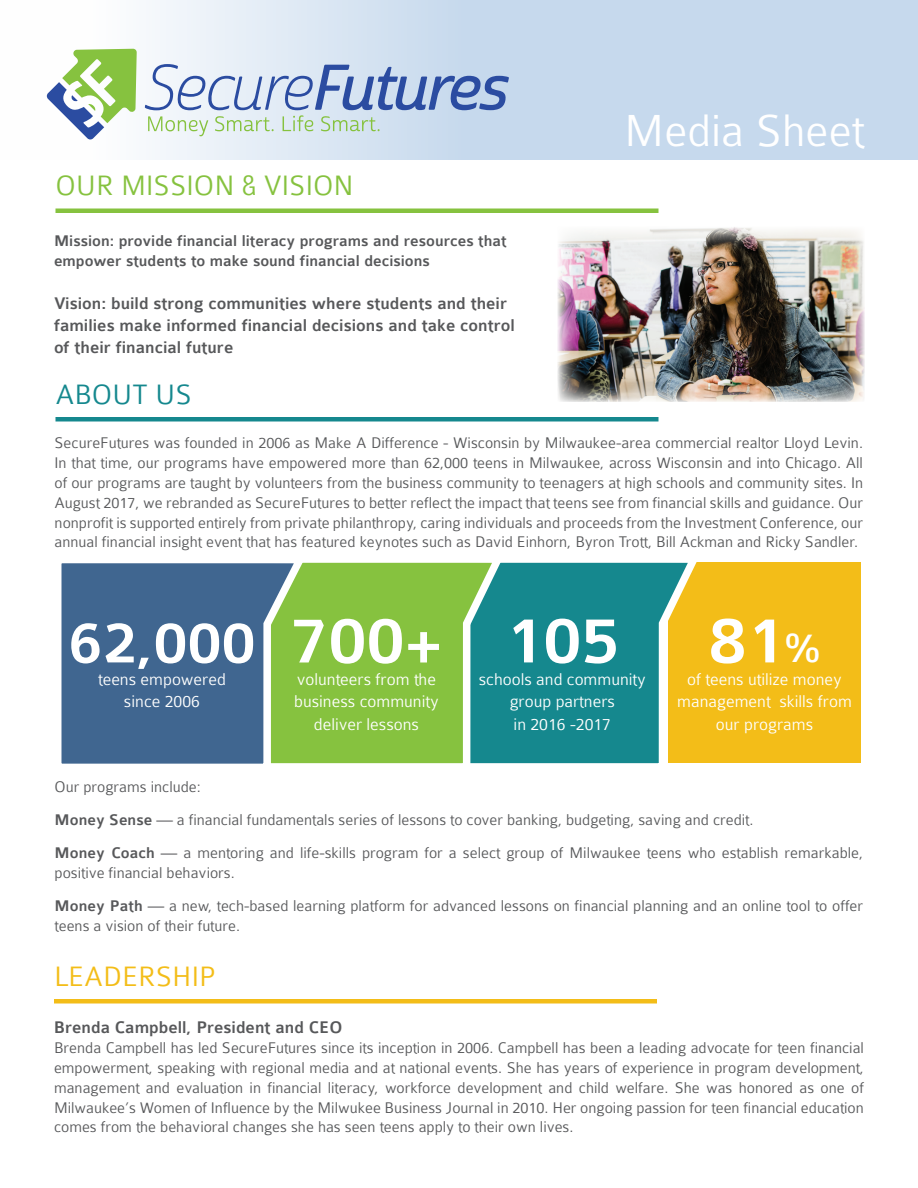
<style>
.page{position:relative;width:918px;height:1188px;background:#fff}
.page>*{position:absolute;margin:0;border:0;box-sizing:border-box;transform-origin:0 0}
.t1{font:500 70.5px "Colaborate";color:#fff}
.t2{font:500 63px "Colaborate";color:#fff}
.t3{font:300 48px "Colaborate";color:#fff}
.t4{font:300 30px "Colaborate";color:#86c23f}
.t5{font:300 30px "Colaborate";color:#f3bd18}
.t6{font:300 30px "Colaborate";color:#15888e}
.t7{font:300 18px/22.5px "Colaborate";color:#fff;text-align:center}
.t8{font:500 18px/21.6px "Colaborate";color:#57585a}
.t9{font:300 16.5px/19.8px "Colaborate";color:#57585a;text-align:justify}
.t10{font:500 16.5px/19.8px "Colaborate";color:#57585a}
.s1{font-size:43.5px}
.s2{font-weight:500}
</style>
<div class="page">
<img style="left:558px;top:227px;width:307px;height:175px">
<div style="left:668px;top:563px;width:193px;height:200px;background:#f3bd18"></div>
<svg style="left:120px;top:0;width:798px;height:160px;background:#cddeef"></svg>
<div style="left:54px;top:999px;width:603px;height:5px;background:#f3bd18"></div>
<div style="left:56px;top:208px;width:602px;height:5px;background:#86c23f"></div>
<div style="left:56px;top:417px;width:602px;height:5px;background:#15888e"></div>
<svg style="left:510px;top:562px;width:196px;height:202px"></svg>
<svg style="left:312px;top:562px;width:198px;height:202px;background:#7abc55"></svg>
<svg style="left:61px;top:562px;width:251px;height:202px;background:#517988"></svg>
<svg style="left:145px;top:64px;width:364px;height:72px;background:#bacbe0"></svg>
<svg style="left:46px;top:49px;width:91px;height:91px"></svg>
<h3 class="t4" style="left:56px;top:170px;width:300px">OUR MISSION &amp; VISION</h3>
<p class="t10" style="left:54px;top:232px;width:454px">Mission: provide financial literacy programs and resources that empower students to make sound financial decisions</p>
<p class="t8" style="left:54px;top:293px;width:462px">Vision: build strong communities where students and their families make informed financial decisions and take control of their financial future</p>
<h3 class="t6" style="left:56px;top:379px;width:138px">ABOUT US</h3>
<h3 class="t3" style="left:624px;top:106px;width:241px">Media Sheet</h3>
<p class="t9" style="left:55px;top:433px;width:810px">SecureFutures was founded in 2006 as Make A Difference - Wisconsin by Milwaukee-area commercial realtor Lloyd Levin.<br>In that time, our programs have empowered more than 62,000 teens in Milwaukee, across Wisconsin and into Chicago. All of our programs are taught by volunteers from the business community to teenagers at high schools and community sites. In August 2017, we rebranded as SecureFutures to better reflect the impact that teens see from financial skills and guidance. Our nonprofit is supported entirely from private philanthropy, caring individuals and proceeds from the Investment Conference, our annual financial insight event that has featured keynotes such as David Einhorn, Byron Trott, Bill Ackman and Ricky Sandler.</p>
<h2 class="t2" style="left:68px;top:610px;width:189px">62,000</h2>
<p class="t7" style="left:98px;top:668px;width:129px">teens empowered since 2006</p>
<h1 class="t1" style="left:290px;top:604px;width:154px">700+</h1>
<p class="t7" style="left:294px;top:668px;width:146px">volunteers from the business community deliver lessons</p>
<h1 class="t1" style="left:505px;top:604px;width:116px">105</h1>
<p class="t7" style="left:479px;top:668px;width:169px">schools and community group partners<br>in 2016 -2017</p>
<h1 class="t1" style="left:708px;top:604px;width:114px">81<span class="s1">%</span></h1>
<p class="t7" style="left:677px;top:668px;width:176px">of teens utilize money management skills from our programs</p>
<p class="t9" style="left:55px;top:770px;width:810px;line-height:33.3px;text-align:left">Our programs include:<br><span class="s2">Money Sense</span> — a financial fundamentals series of lessons to cover banking, budgeting, saving and credit.<br><span class="s2">Money Coach</span> — a mentoring and life-skills program for a select group of Milwaukee teens who establish remarkable,</p>
<p class="t9" style="left:55px;top:856px;width:810px;line-height:33.3px">positive financial behaviors.<br><span class="s2">Money Path</span> — a new, tech-based learning platform for advanced lessons on financial planning and an online tool to offer</p>
<p class="t9" style="left:55px;top:916px;width:187px">teens a vision of their future.</p>
<h3 class="t5" style="left:54px;top:961px;width:163px">LEADERSHIP</h3>
<p class="t8" style="left:54px;top:1017px;width:290px">Brenda Campbell, President and CEO</p>
<p class="t9" style="left:54px;top:1038px;width:812px">Brenda Campbell has led SecureFutures since its inception in 2006. Campbell has been a leading advocate for teen financial empowerment, speaking with regional media and at national events. She has years of experience in program development, management and evaluation in financial literacy, workforce development and child welfare. She was honored as one of Milwaukee’s Women of Influence by the Milwukee Business Journal in 2010. Her ongoing passion for teen financial education comes from the behavioral changes she has seen teens apply to their own lives.</p>
</div>
